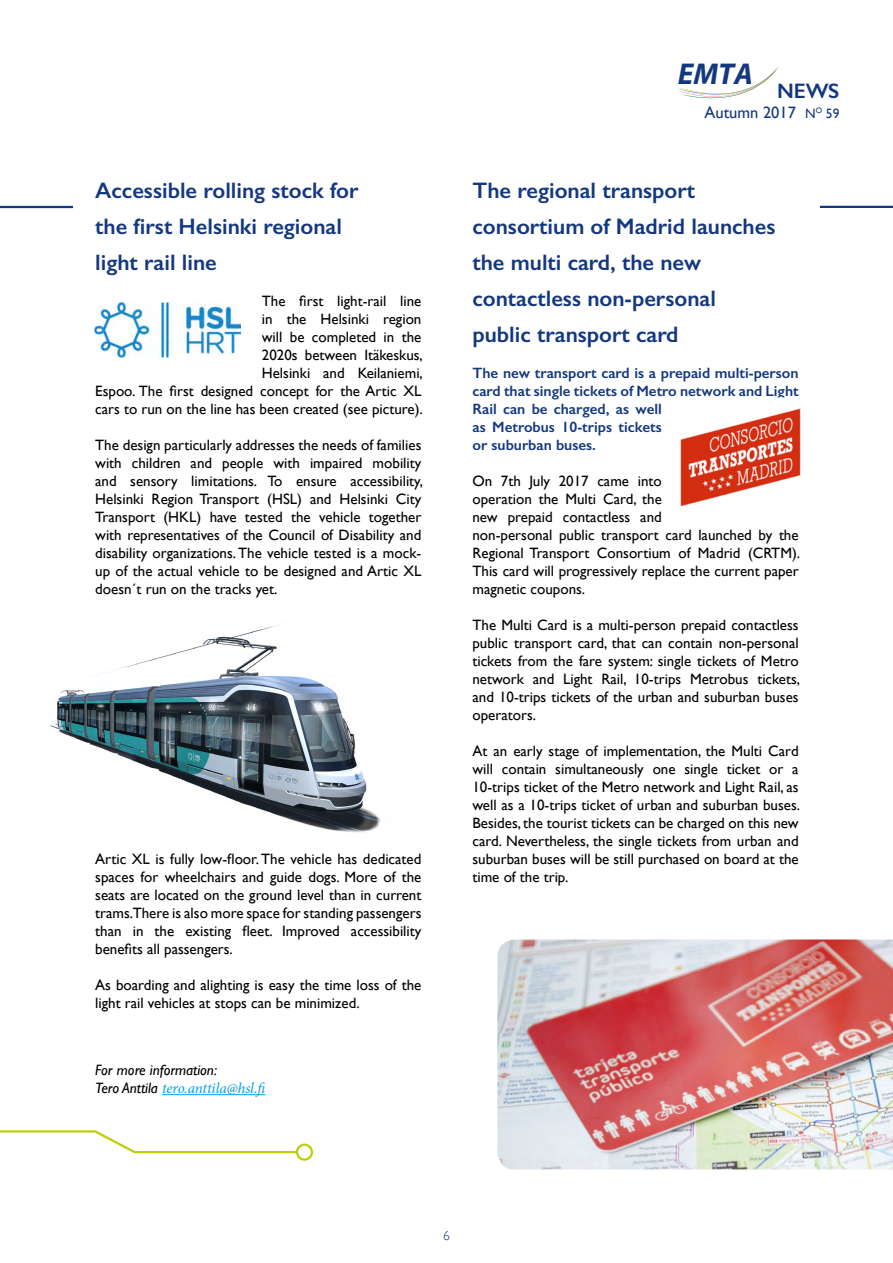
<style>
.page{position:relative;width:893px;height:1263px;background:#fff}
.page>*{position:absolute;margin:0;border:0;box-sizing:border-box;transform-origin:0 0}
.t1{font:italic 700 30.15px "Myriad Pro";color:#14387f}
.t2{font:600 22.5px/36px "Gill Sans";color:#14387f}
.t3{font:600 21px "Gill Sans";color:#14387f}
.t4{font:16.5px "Gill Sans";color:#14387f}
.t5{font:15px/18px "Gill Sans";color:#000;text-align:justify}
.t6{font:600 15px/18px "Gill Sans";color:#14387f}
.t7{font:italic 15px "Minion Pro";letter-spacing:-.01em;color:#009fe3}
.t8{font:italic 15px "Gill Sans";color:#000}
.t9{font:300 13.5px "Gill Sans";color:#14387f}
.s1{font-family:"Gill Sans";color:#000}
.s2{font-size:13.5px}
</style>
<div class="page">
<svg style="left:94px;top:301px;width:147px;height:57px"></svg>
<svg style="left:680px;top:408px;width:121px;height:98px"></svg>
<hr style="left:0;top:206px;width:73px;height:2px;background:#14387f">
<hr style="left:820px;top:206px;width:73px;height:2px;background:#14387f">
<img style="left:497px;top:939px;width:396px;height:230px">
<svg style="left:0;top:1130px;width:310px;height:24px"></svg>
<svg style="left:297px;top:1145px;width:15px;height:14px"></svg>
<div style="left:296px;top:1143px;width:17px;height:18px;border:2px solid #bccf00;border-radius:50%"></div>
<hr style="left:162px;top:1094px;width:104px;height:1px;background:#009fe3">
<img style="left:49px;top:626px;width:332px;height:207px">
<svg style="left:677px;top:67px;width:101px;height:31px"></svg>
<h2 class="t2" style="left:95px;top:172px;width:265px">Accessible rolling stock for the first Helsinki regional light rail line</h2>
<p class="t5" style="left:95px;top:292px;width:329px;text-align:right">The first light-rail line<br>in the Helsinki region<br>will be completed in the<br>2020s between Itäkeskus,<br>Helsinki and Keilaniemi,<br>Espoo. The first designed concept for the Artic XL cars to run on the line has been created (see picture).</p>
<p class="t5" style="left:95px;top:436px;width:329px">The design particularly addresses the needs of families with children and people with impaired mobility and sensory limitations. To ensure accessibility, Helsinki Region Transport (HSL) and Helsinki City Transport (HKL) have tested the vehicle together with representatives of the Council of Disability and disability organizations. The vehicle tested is a mock&shy;up of the actual vehicle to be designed and Artic XL doesn´t run on the tracks yet.</p>
<p class="t5" style="left:95px;top:850px;width:328px">Artic XL is fully low-floor. The vehicle has dedicated spaces for wheelchairs and guide dogs. More of the seats are located on the ground level than in current trams.There is also more space for standing passengers than in the existing fleet. Improved accessibility benefits all passengers.</p>
<p class="t5" style="left:95px;top:976px;width:328px">As boarding and alighting is easy the time loss of the light rail vehicles at stops can be minimized.</p>
<p class="t8" style="left:95px;top:1061px;width:123px">For more information:</p>
<p class="t7" style="left:95px;top:1078px;width:174px"><span class="s1">Tero Anttila</span> tero.anttila@hsl.fi</p>
<h1 class="t1" style="left:678px;top:54px;width:77px">EMTA</h1>
<h3 class="t3" style="left:777px;top:78px;width:64px">NEWS</h3>
<p class="t4" style="left:704px;top:103px;width:136px">Autumn 2017 <span class="s2">N</span><sup>O</sup> <span class="s2">59</span></p>
<h2 class="t2" style="left:472px;top:172px;width:305px">The regional transport consortium of Madrid launches the multi card, the new contactless non-personal public transport card</h2>
<p class="t6" style="left:472px;top:364px;width:328px">The new transport card is a prepaid multi-person card that single tickets of Metro network and Light Rail can be charged, as well<br>as Metrobus 10-trips tickets<br>or suburban buses.</p>
<p class="t5" style="left:472px;top:472px;width:329px;text-align:left">On 7th July 2017 came into<br>operation the Multi Card, the<br>new prepaid contactless and<br>non-personal public transport card launched by the Regional Transport Consortium of Madrid (CRTM).<br>This card will progressively replace the current paper magnetic coupons.</p>
<p class="t5" style="left:472px;top:616px;width:329px">The Multi Card is a multi-person prepaid contactless public transport card, that can contain non-personal tickets from the fare system: single tickets of Metro network and Light Rail, 10-trips Metrobus tickets, and 10-trips tickets of the urban and suburban buses operators.</p>
<p class="t5" style="left:472px;top:742px;width:329px">At an early stage of implementation, the Multi Card will contain simultaneously one single ticket or a 10-trips ticket of the Metro network and Light Rail, as well as a 10-trips ticket of urban and suburban buses.<br>Besides, the tourist tickets can be charged on this new card. Nevertheless, the single tickets from urban and suburban buses will be still purchased on board at the time of the trip.</p>
<p class="t9" style="left:443px;top:1225px;width:8px">6</p>
</div>
